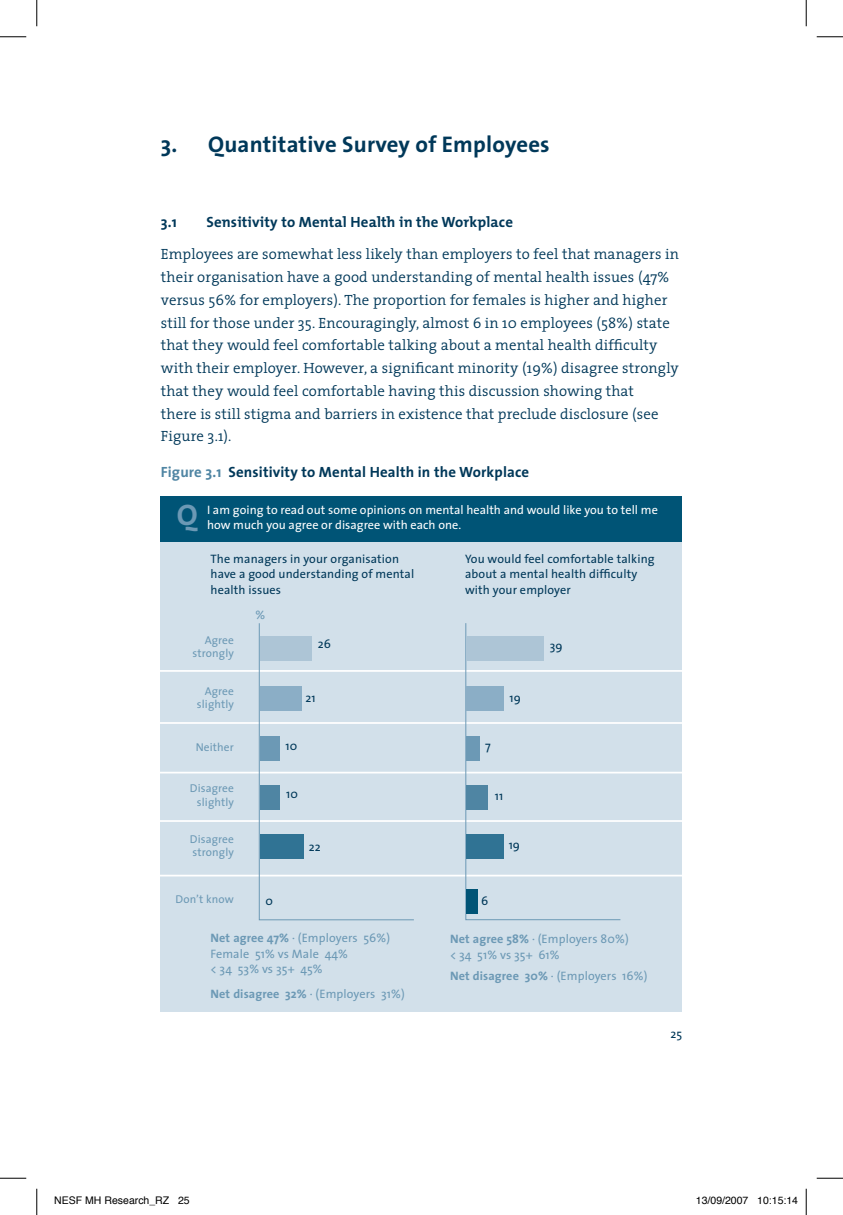
<style>
.page{position:relative;width:843px;height:1215px;background:#fff}
.page>*{position:absolute;margin:0;border:0;box-sizing:border-box;transform-origin:0 0}
.t1{font:700 29.75px "The Sans";color:#6c99b5}
.t2{font:700 22.75px "The Sans";letter-spacing:.01em;color:#003859}
.t3{font:300 14.88px/22.8px "The Serif";letter-spacing:.01em;color:#003859}
.t4{font:700 14.88px "The Sans";letter-spacing:.01em;color:#003859}
.t5{font:700 14.88px "The Mix";letter-spacing:.01em;color:#003859}
.t6{font:12.25px/15.8px "The Sans";letter-spacing:.01em;color:#003859}
.t7{font:12.25px/15.8px "The Sans";letter-spacing:.01em;color:#6c99b5}
.t8{font:12.25px/14.7px "The Sans";letter-spacing:.005em;color:#fff}
.t9{font:11.38px/13.1px "The Sans";letter-spacing:.01em;color:#6c99b5;text-align:right}
.t10{font:10.5px "Helvetica";color:#000}
.s1{color:#4f85a3}
.s2{font-weight:700}
</style>
<div class="page">
<div style="left:161px;top:541px;width:521px;height:471px;background:#d2e0ea"></div>
<div style="left:161px;top:496px;width:521px;height:45px;background:#005476"></div>
<hr style="left:159px;top:670px;width:526px;height:1px;background:#fff">
<hr style="left:159px;top:722px;width:526px;height:2px;background:#fff">
<hr style="left:159px;top:771px;width:526px;height:2px;background:#fff">
<hr style="left:159px;top:820px;width:526px;height:2px;background:#fff">
<hr style="left:159px;top:874px;width:526px;height:2px;background:#fff">
<svg style="left:465px;top:623px;width:156px;height:297px"></svg>
<svg style="left:258px;top:623px;width:156px;height:297px"></svg>
<div style="left:260px;top:635px;width:51px;height:25px;background:#adc5d6"></div>
<div style="left:260px;top:686px;width:41px;height:25px;background:#8baec6"></div>
<div style="left:260px;top:736px;width:19px;height:25px;background:#6c99b5"></div>
<div style="left:260px;top:784px;width:19px;height:25px;background:#4f85a3"></div>
<div style="left:260px;top:834px;width:43px;height:25px;background:#307394"></div>
<div style="left:466px;top:635px;width:77px;height:25px;background:#adc5d6"></div>
<div style="left:466px;top:686px;width:37px;height:25px;background:#8baec6"></div>
<div style="left:466px;top:736px;width:14px;height:25px;background:#6c99b5"></div>
<div style="left:466px;top:784px;width:22px;height:25px;background:#4f85a3"></div>
<div style="left:466px;top:834px;width:37px;height:25px;background:#307394"></div>
<div style="left:466px;top:889px;width:12px;height:24px;background:#005476"></div>
<svg style="left:0;top:36px;width:26px;height:1px"></svg>
<svg style="left:816px;top:36px;width:26px;height:1px"></svg>
<svg style="left:0;top:1177px;width:26px;height:1px"></svg>
<svg style="left:816px;top:1177px;width:26px;height:1px"></svg>
<svg style="left:36px;top:0;width:1px;height:26px"></svg>
<svg style="left:36px;top:1188px;width:1px;height:26px"></svg>
<svg style="left:805px;top:0;width:1px;height:26px"></svg>
<svg style="left:805px;top:1188px;width:1px;height:26px"></svg>
<h2 class="t2" style="left:161px;top:126px;width:390px">3. Quantitative Survey of Employees</h2>
<p class="t5" style="left:161px;top:209px;width:18px">3.1</p>
<p class="t5" style="left:206px;top:209px;width:308px">Sensitivity to Mental Health in the Workplace</p>
<p class="t3" style="left:161px;top:242px;width:519px">Employees are somewhat less likely than employers to feel that managers in their organisation have a good understanding of mental health issues (47% versus 56% for employers). The proportion for females is higher and higher still for those under 35. Encouragingly, almost 6 in 10 employees (58%) state that they would feel comfortable talking about a mental health difficulty with their employer. However, a significant minority (19%) disagree strongly that they would feel comfortable having this discussion showing that<br>there is still stigma and barriers in existence that preclude disclosure (see Figure 3.1).</p>
<p class="t4" style="left:161px;top:460px;width:370px"><span class="s1">Figure 3.1</span> Sensitivity to Mental Health in the Workplace</p>
<h1 class="t1" style="left:177px;top:490px;width:22px">Q</h1>
<p class="t8" style="left:207px;top:502px;width:452px">I am going to read out some opinions on mental health and would like you to tell me how much you agree or disagree with each one.</p>
<p class="t6" style="left:210px;top:550px;width:205px">The managers in your organisation have a good understanding of mental health issues</p>
<p class="t6" style="left:465px;top:550px;width:191px">You would feel comfortable talking about a mental health difficulty with your employer</p>
<p class="t9" style="left:192px;top:633px;width:43px">Agree strongly</p>
<p class="t9" style="left:197px;top:684px;width:38px">Agree slightly</p>
<p class="t9" style="left:196px;top:740px;width:40px">Neither</p>
<p class="t9" style="left:190px;top:781px;width:45px">Disagree slightly</p>
<p class="t9" style="left:190px;top:831px;width:45px;text-align:left">Disagree strongly</p>
<p class="t9" style="left:175px;top:892px;width:60px">Don’t know</p>
<p class="t7" style="left:255px;top:606px;width:11px">%</p>
<p class="t6" style="left:318px;top:636px;width:10px">26</p>
<p class="t6" style="left:305px;top:689px;width:12px">21</p>
<p class="t6" style="left:285px;top:737px;width:13px">10</p>
<p class="t6" style="left:286px;top:785px;width:13px">10</p>
<p class="t6" style="left:309px;top:838px;width:13px">22</p>
<p class="t6" style="left:265px;top:892px;width:9px">0</p>
<p class="t7" style="left:210px;top:929px;width:181px"><span class="s2">Net agree 47%</span> · (Employers 56%)<br>Female 51% vs Male 44%<br>&lt; 34 53% vs 35+ 45%</p>
<p class="t7" style="left:210px;top:985px;width:196px"><span class="s2">Net disagree 32%</span> · (Employers 31%)</p>
<p class="t6" style="left:485px;top:737px;width:4px">7</p>
<p class="t6" style="left:509px;top:689px;width:13px">19</p>
<p class="t6" style="left:494px;top:787px;width:10px">11</p>
<p class="t6" style="left:508px;top:837px;width:13px">19</p>
<p class="t6" style="left:549px;top:637px;width:14px">39</p>
<p class="t6" style="left:481px;top:892px;width:4px">6</p>
<p class="t7" style="left:450px;top:930px;width:180px"><span class="s2">Net agree 58%</span> · (Employers 80%) &lt; 34 51% vs 35+ 61%</p>
<p class="t7" style="left:450px;top:967px;width:199px"><span class="s2">Net disagree 30%</span> · (Employers 16%)</p>
<p class="t6" style="left:670px;top:1025px;width:10px">25</p>
<p class="t10" style="left:54px;top:1193px;width:137px">NESF MH Research_RZ 25</p>
<p class="t10" style="left:695px;top:1193px;width:104px">13/09/2007 10:15:14</p>
</div>
